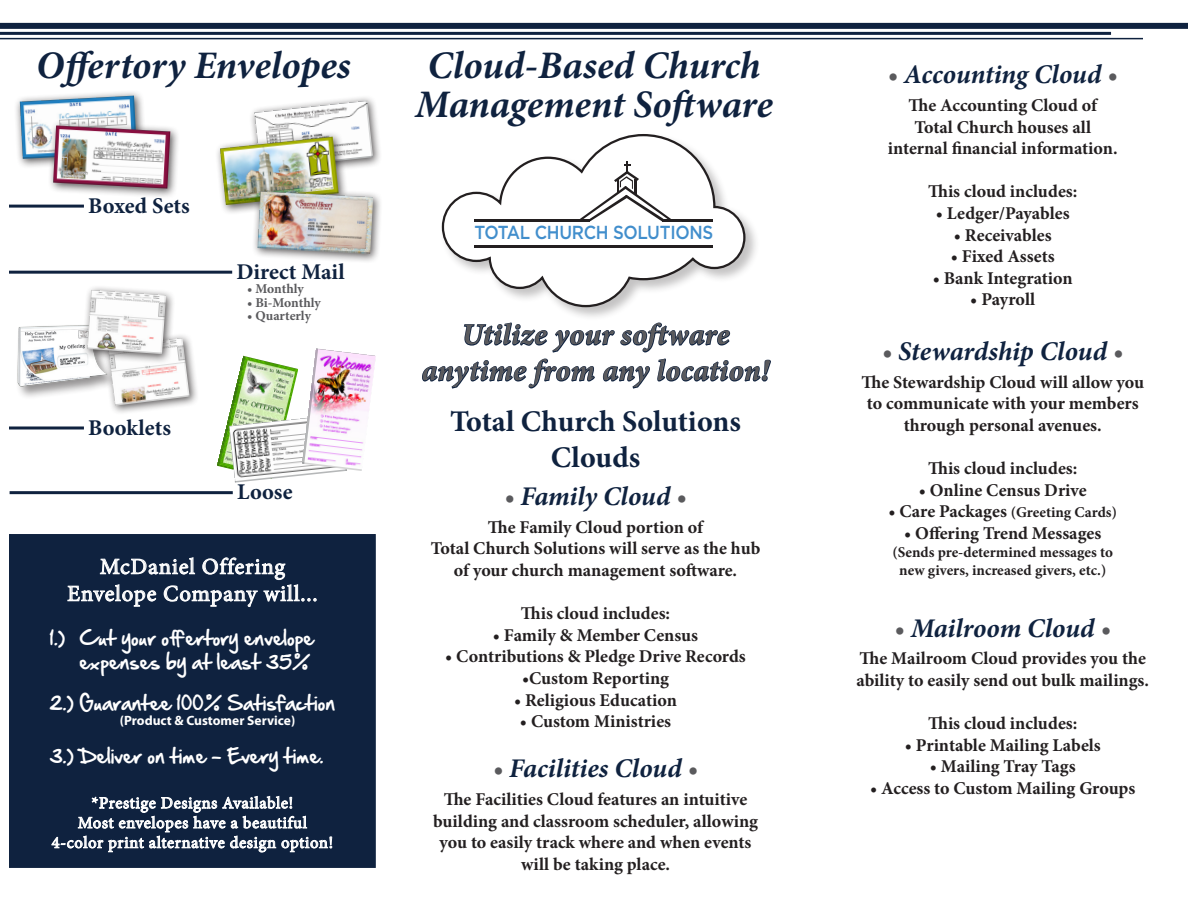
<style>
.page{position:relative;width:1188px;height:918px;background:#fff}
.page>*{position:absolute;margin:0;border:0;box-sizing:border-box;transform-origin:0 0}
.t1{font:italic 700 39px/39px "Minion Pro";color:#0f223f;text-align:center}
.t2{font:italic 700 30px "Minion Pro";letter-spacing:.015em;color:#5a5a5d}
.t3{font:700 30px/36px "Minion Pro";color:#0f223f;text-align:center}
.t4{font:italic 700 27px "Minion Pro";letter-spacing:-.005em;color:#0f223f}
.t5{font:22.5px "Minion Pro";letter-spacing:.04em;color:#fff}
.t6{font:700 22.5px "Minion Pro";letter-spacing:.005em;color:#0f223f}
.t7{font:500 18.9px "Gotham";letter-spacing:-.02em;color:#418ecc;scale:.89 1}
.t8{font:700 18px "Minion Pro";color:#231f20}
.t9{font:18px "Hand Of Sean";color:#fff}
.t10{font:16.5px "Minion Pro";letter-spacing:.04em;color:#fff}
.t11{font:700 15px "Minion Pro";color:#231f20}
.t12{font:700 13.5px "Minion Pro";color:#5a5a5d}
.t13{font:700 13.5px "Myriad Pro";color:#fff}
.s1{color:#5a5a5d}
.s2{font-size:18px}
</style>
<div class="page">
<div style="left:249px;top:95px;width:134px;height:84px;background:#231f20;opacity:.75"></div>
<img style="left:254px;top:101px;width:119px;height:68px">
<hr style="left:9px;top:205px;width:75px;height:3px;background:#0f223f">
<hr style="left:9px;top:271px;width:223px;height:3px;background:#0f223f">
<div style="left:214px;top:131px;width:134px;height:84px;background:#231f20;opacity:.75"></div>
<img style="left:220px;top:137px;width:119px;height:68px">
<div style="left:252px;top:186px;width:131px;height:78px;background:#231f20;opacity:.75"></div>
<img style="left:257px;top:191px;width:116px;height:63px">
<div style="left:14px;top:90px;width:133px;height:79px;background:#231f20;opacity:.75"></div>
<img style="left:20px;top:96px;width:117px;height:63px">
<div style="left:48px;top:120px;width:132px;height:79px;background:#231f20;opacity:.75"></div>
<img style="left:53px;top:125px;width:117px;height:64px">
<div style="left:15px;top:323px;width:104px;height:77px;background:#231f20;opacity:.49"></div>
<img style="left:15px;top:323px;width:87px;height:67px">
<hr style="left:9px;top:426px;width:75px;height:3px;background:#0f223f">
<div style="left:102px;top:332px;width:97px;height:83px;background:#231f20;opacity:.75"></div>
<img style="left:108px;top:338px;width:82px;height:68px">
<div style="left:82px;top:284px;width:94px;height:80px;background:#231f20;opacity:.75"></div>
<img style="left:87px;top:290px;width:79px;height:64px">
<hr style="left:10px;top:491px;width:223px;height:3px;background:#0f223f">
<img style="left:217px;top:356px;width:81px;height:113px">
<img style="left:229px;top:414px;width:115px;height:69px">
<img style="left:302px;top:348px;width:74px;height:123px">
<div style="left:9px;top:534px;width:367px;height:334px;background:#0f223f;border:2px solid #0f223f"></div>
<svg style="left:67px;top:557px;width:249px;height:50px"></svg>
<svg style="left:51px;top:796px;width:282px;height:57px"></svg>
<div style="left:0;top:23px;width:1188px;height:6px;background:#0f223f"></div>
<hr style="left:0;top:32px;width:1111px;height:3px;background:#0f223f">
<hr style="left:0;top:38px;width:1143px;height:1px;background:#0f223f">
<div style="left:440px;top:133px;width:320px;height:189px;background:#231f20;opacity:.27"></div>
<svg style="left:441px;top:133px;width:306px;height:177px"></svg>
<hr style="left:474px;top:219px;width:116px;height:2px;background:#231f20">
<hr style="left:662px;top:219px;width:51px;height:2px;background:#231f20">
<hr style="left:474px;top:245px;width:239px;height:3px;background:#231f20">
<svg style="left:579px;top:161px;width:93px;height:60px"></svg>
<svg style="left:422px;top:322px;width:349px;height:67px"></svg>
<p class="t1" style="left:36px;top:45px;width:316px">Offertory Envelopes</p>
<p class="t6" style="left:88px;top:190px;width:103px">Boxed Sets</p>
<p class="t6" style="left:88px;top:411px;width:84px">Booklets</p>
<p class="t6" style="left:237px;top:256px;width:110px">Direct Mail</p>
<p class="t12" style="left:247px;top:280px;width:58px">• Monthly</p>
<p class="t12" style="left:247px;top:293px;width:75px">• Bi-Monthly</p>
<p class="t12" style="left:247px;top:307px;width:65px">• Quarterly</p>
<p class="t6" style="left:237px;top:476px;width:57px">Loose</p>
<p class="t5" style="left:100px;top:552px;width:187px">McDaniel Offering</p>
<p class="t5" style="left:67px;top:579px;width:252px">Envelope Company will...</p>
<p class="t9" style="left:49px;top:622px;width:266px">1.) Cut your offertory envelope</p>
<p class="t9" style="left:79px;top:646px;width:233px">expenses by at least 35%</p>
<p class="t9" style="left:49px;top:686px;width:287px">2.) Guarantee 100% Satisfaction</p>
<p class="t13" style="left:120px;top:711px;width:177px">(Product &amp; Customer Service)</p>
<p class="t9" style="left:49px;top:740px;width:276px">3.) Deliver on time - Every time.</p>
<p class="t10" style="left:92px;top:792px;width:203px">*Prestige Designs Available!</p>
<p class="t10" style="left:78px;top:812px;width:231px">Most envelopes have a beautiful</p>
<p class="t10" style="left:52px;top:832px;width:283px">4-color print alternative design option!</p>
<p class="t1" style="left:415px;top:45px;width:359px">Cloud-Based Church<br>Management Software</p>
<p class="t7" style="left:474px;top:220px;width:270px">TOTAL CHURCH SOLUTIONS</p>
<p class="t2" style="left:462px;top:313px;width:269px">Utilize your software</p>
<p class="t2" style="left:422px;top:349px;width:349px">anytime from any location!</p>
<p class="t3" style="left:450px;top:404px;width:292px">Total Church Solutions<br>Clouds</p>
<p class="t4" style="left:504px;top:477px;width:184px"><span class="s1">•</span> Family Cloud <span class="s1">•</span></p>
<p class="t8" style="left:488px;top:514px;width:217px">The Family Cloud portion of</p>
<p class="t8" style="left:431px;top:536px;width:331px">Total Church Solutions will serve as the hub</p>
<p class="t8" style="left:454px;top:558px;width:285px">of your church management software.</p>
<p class="t8" style="left:521px;top:601px;width:151px">This cloud includes:</p>
<p class="t8" style="left:493px;top:622px;width:207px">• Family &amp; Member Census</p>
<p class="t8" style="left:445px;top:644px;width:302px">• Contributions &amp; Pledge Drive Records</p>
<p class="t8" style="left:522px;top:666px;width:148px">•Custom Reporting</p>
<p class="t8" style="left:514px;top:687px;width:164px">• Religious Education</p>
<p class="t8" style="left:520px;top:709px;width:153px">• Custom Ministries</p>
<p class="t4" style="left:493px;top:750px;width:206px"><span class="s1">•</span> Facilities Cloud <span class="s1">•</span></p>
<p class="t8" style="left:444px;top:787px;width:305px">The Facilities Cloud features an intuitive</p>
<p class="t8" style="left:433px;top:808px;width:327px">building and classroom scheduler, allowing</p>
<p class="t8" style="left:440px;top:830px;width:314px">you to easily track where and when events</p>
<p class="t8" style="left:521px;top:851px;width:151px">will be taking place.</p>
<p class="t4" style="left:888px;top:56px;width:231px"><span class="s1">•</span> Accounting Cloud <span class="s1">•</span></p>
<p class="t8" style="left:908px;top:93px;width:190px">The Accounting Cloud of</p>
<p class="t8" style="left:914px;top:114px;width:178px">Total Church houses all</p>
<p class="t8" style="left:888px;top:136px;width:231px">internal financial information.</p>
<p class="t8" style="left:928px;top:179px;width:151px">This cloud includes:</p>
<p class="t8" style="left:936px;top:201px;width:135px">• Ledger/Payables</p>
<p class="t8" style="left:954px;top:222px;width:99px">• Receivables</p>
<p class="t8" style="left:951px;top:244px;width:105px">• Fixed Assets</p>
<p class="t8" style="left:933px;top:265px;width:142px">• Bank Integration</p>
<p class="t8" style="left:970px;top:287px;width:66px">• Payroll</p>
<p class="t4" style="left:882px;top:332px;width:243px"><span class="s1">•</span> Stewardship Cloud <span class="s1">•</span></p>
<p class="t8" style="left:861px;top:369px;width:284px">The Stewardship Cloud will allow you</p>
<p class="t8" style="left:867px;top:391px;width:273px">to communicate with your members</p>
<p class="t8" style="left:904px;top:412px;width:199px">through personal avenues.</p>
<p class="t8" style="left:928px;top:456px;width:151px">This cloud includes:</p>
<p class="t8" style="left:919px;top:477px;width:170px">• Online Census Drive</p>
<p class="t11" style="left:888px;top:502px;width:230px"><span class="s2">• Care Packages</span> (Greeting Cards)</p>
<p class="t8" style="left:904px;top:520px;width:199px">• Offering Trend Messages</p>
<p class="t11" style="left:893px;top:541px;width:222px">(Sends pre-determined messages to</p>
<p class="t11" style="left:899px;top:559px;width:209px">new givers, increased givers, etc.)</p>
<p class="t4" style="left:895px;top:609px;width:218px"><span class="s1">•</span> Mailroom Cloud <span class="s1">•</span></p>
<p class="t8" style="left:860px;top:646px;width:288px">The Mailroom Cloud provides you the</p>
<p class="t8" style="left:856px;top:667px;width:294px">ability to easily send out bulk mailings.</p>
<p class="t8" style="left:928px;top:711px;width:151px">This cloud includes:</p>
<p class="t8" style="left:905px;top:732px;width:197px">• Printable Mailing Labels</p>
<p class="t8" style="left:930px;top:754px;width:147px">• Mailing Tray Tags</p>
<p class="t8" style="left:870px;top:775px;width:267px">• Access to Custom Mailing Groups</p>
</div>
